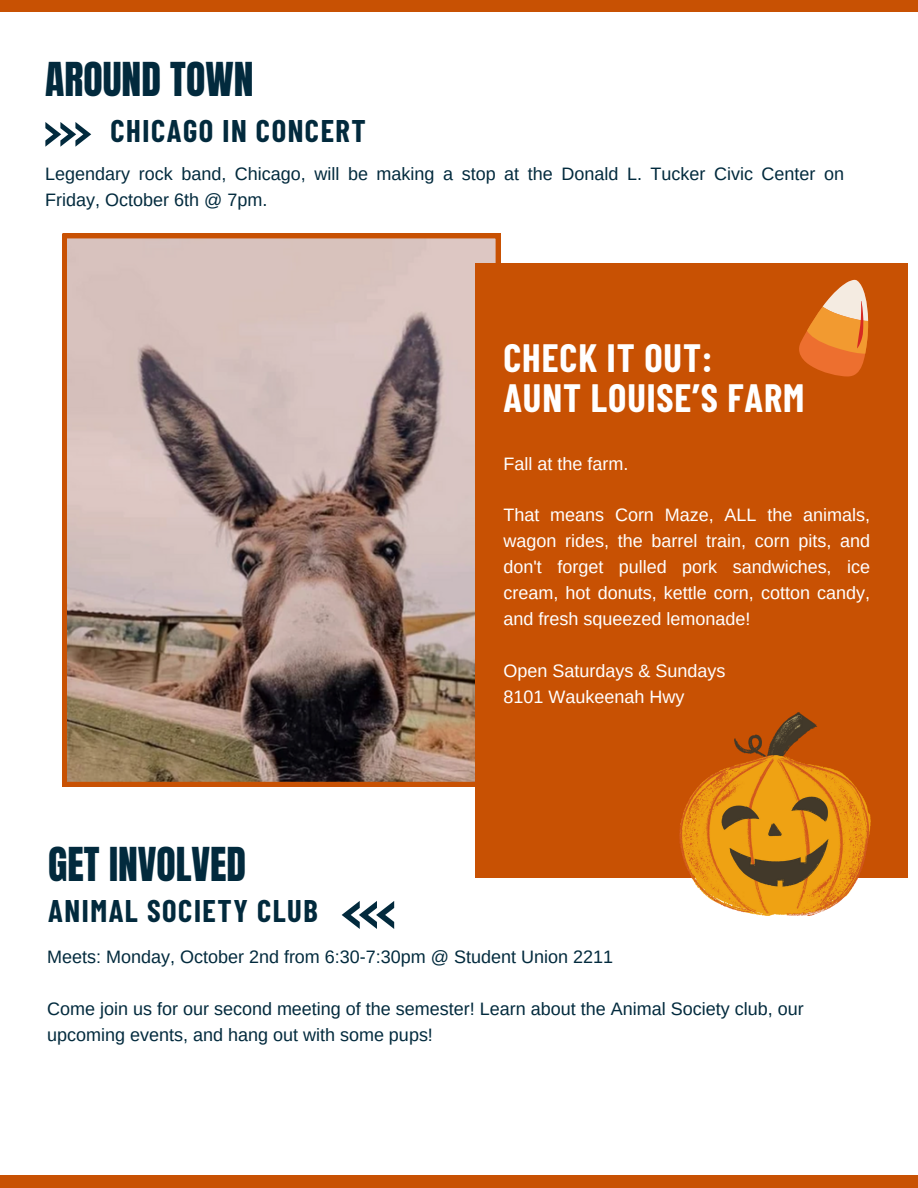
<style>
.page{position:relative;width:918px;height:1188px;background:#fff}
.page>*{position:absolute;margin:0;border:0;box-sizing:border-box;transform-origin:0 0}
.t1{font:39.75px "Anton";color:#022a3d}
.t2{font:700 38.55px "Barlow Condensed";letter-spacing:.025em;color:#fff}
.t3{font:700 30.6px "Barlow Condensed";letter-spacing:.05em;color:#022a3d}
.t4{font:18px/25.8px "Arimo";color:#022a3d}
.t5{font:18px/25.8px "Arimo";color:#fff;text-align:justify}
</style>
<div class="page">
<svg style="left:45px;top:122px;width:46px;height:25px"></svg>
<div style="left:0;top:0;width:918px;height:12px;background:#c85103"></div>
<svg style="left:62px;top:234px;width:438px;height:552px;background:#a99288"></svg>
<div style="left:475px;top:263px;width:432px;height:615px;background:#c85103"></div>
<div style="left:0;top:1175px;width:918px;height:13px;background:#c85103"></div>
<svg style="left:342px;top:901px;width:52px;height:28px"></svg>
<img style="left:679px;top:713px;width:191px;height:202px">
<svg style="left:799px;top:280px;width:70px;height:96px"></svg>
<p class="t1" style="left:45px;top:51px;width:210px">AROUND TOWN</p>
<p class="t3" style="left:111px;top:111px;width:257px">CHICAGO IN CONCERT</p>
<p class="t4" style="left:45px;top:161px;width:800px">Legendary rock band, Chicago, will be making a stop at the Donald L. Tucker Civic Center on<br>Friday, October 6th @ 7pm.</p>
<p class="t2" style="left:503px;top:333px;width:211px">CHECK IT OUT:</p>
<p class="t2" style="left:503px;top:374px;width:302px">AUNT LOUISE’S FARM</p>
<p class="t1" style="left:48px;top:836px;width:199px">GET INVOLVED</p>
<p class="t3" style="left:48px;top:891px;width:271px">ANIMAL SOCIETY CLUB</p>
<p class="t5" style="left:503px;top:451px;width:126px">Fall at the farm.</p>
<p class="t5" style="left:503px;top:502px;width:368px">That means Corn Maze, ALL the animals, wagon rides, the barrel train, corn pits, and don't forget pulled pork sandwiches, ice cream, hot donuts, kettle corn, cotton candy, and fresh squeezed lemonade!</p>
<p class="t5" style="left:503px;top:658px;width:223px">Open Saturdays &amp; Sundays</p>
<p class="t5" style="left:503px;top:683px;width:182px">8101 Waukeenah Hwy</p>
<p class="t4" style="left:47px;top:944px;width:568px">Meets: Monday, October 2nd from 6:30-7:30pm @ Student Union 2211</p>
<p class="t4" style="left:47px;top:995px;width:758px">Come join us for our second meeting of the semester! Learn about the Animal Society club, our upcoming events, and hang out with some pups!</p>
</div>
